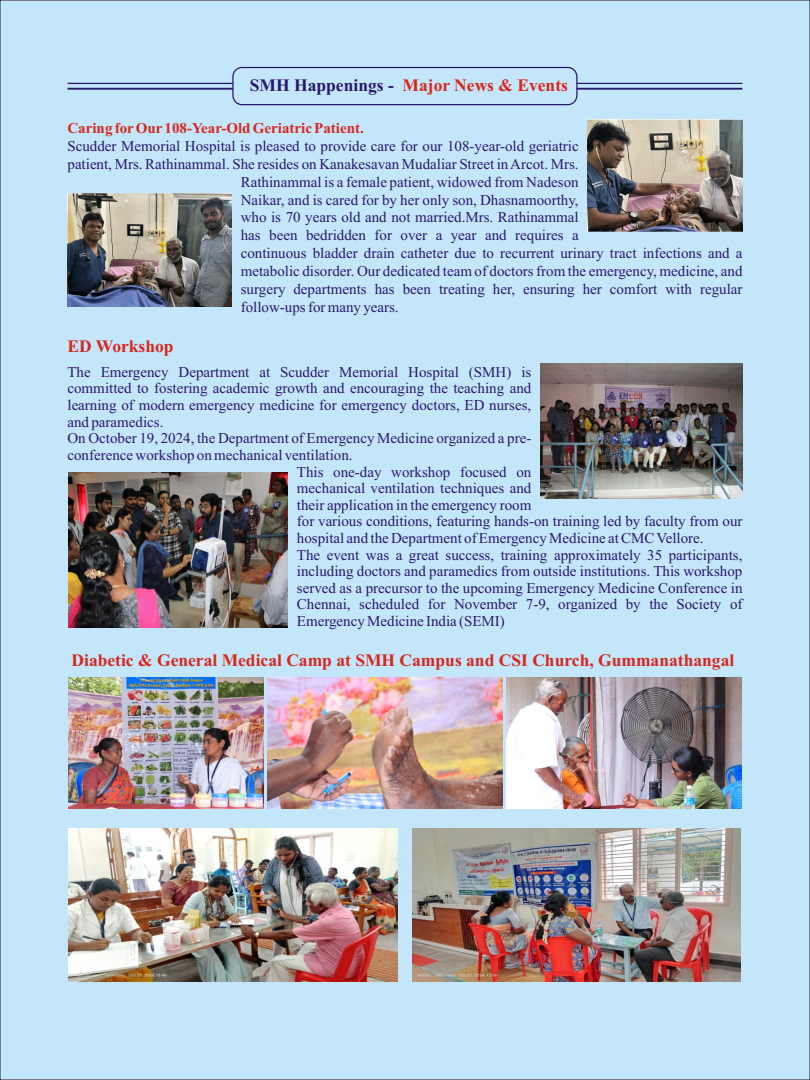
<style>
.page{position:relative;width:810px;height:1080px;background:#c4e6fa}
.page>*{position:absolute;margin:0;border:0;box-sizing:border-box;transform-origin:0 0}
.t1{font:700 17.5px "Times New Roman";color:#d9261c}
.t2{font:15px "Times New Roman";color:#291770}
.t3{font:700 15px "Times New Roman";color:#d9261c}
.s1{color:#291770}
</style>
<div class="page">
<hr style="left:68px;top:83px;width:165px;height:1px;background:#291770">
<hr style="left:68px;top:88px;width:165px;height:2px;background:#291770">
<hr style="left:575px;top:83px;width:167px;height:1px;background:#291770">
<hr style="left:575px;top:88px;width:167px;height:2px;background:#291770">
<div style="left:232px;top:67px;width:346px;height:38px;background:#c4e6fa;border:1px solid #291770;border-radius:9px"></div>
<img style="left:68px;top:829px;width:329px;height:152px">
<img style="left:412px;top:829px;width:329px;height:152px">
<img style="left:68px;top:473px;width:220px;height:154px">
<img style="left:540px;top:364px;width:203px;height:135px">
<img style="left:588px;top:119px;width:154px;height:113px">
<img style="left:68px;top:194px;width:164px;height:112px">
<img style="left:69px;top:677px;width:195px;height:132px">
<img style="left:507px;top:677px;width:234px;height:132px">
<img style="left:268px;top:677px;width:234px;height:132px">
<p class="t1" style="left:250px;top:80px;width:320px"><span class="s1">SMH Happenings -</span> Major News &amp; Events</p>
<p class="t3" style="left:68px;top:123px;width:298px">Caring for Our 108-Year-Old Geriatric Patient.</p>
<p class="t2" style="left:67px;top:140px;width:513px">Scudder Memorial Hospital is pleased to provide care for our 108-year-old geriatric</p>
<p class="t2" style="left:68px;top:158px;width:513px">patient, Mrs. Rathinammal. She resides on Kanakesavan Mudaliar Street in Arcot. Mrs.</p>
<p class="t2" style="left:241px;top:176px;width:339px">Rathinammal is a female patient, widowed from Nadeson</p>
<p class="t2" style="left:241px;top:194px;width:339px">Naikar, and is cared for by her only son, Dhasnamoorthy,</p>
<p class="t2" style="left:241px;top:212px;width:339px">who is 70 years old and not married.Mrs. Rathinammal</p>
<p class="t2" style="left:241px;top:230px;width:339px">has been bedridden for over a year and requires a</p>
<p class="t2" style="left:241px;top:248px;width:503px">continuous bladder drain catheter due to recurrent urinary tract infections and a</p>
<p class="t2" style="left:241px;top:266px;width:503px">metabolic disorder. Our dedicated team of doctors from the emergency, medicine, and</p>
<p class="t2" style="left:241px;top:284px;width:503px">surgery departments has been treating her, ensuring her comfort with regular</p>
<p class="t2" style="left:241px;top:302px;width:159px">follow-ups for many years.</p>
<p class="t1" style="left:68px;top:340px;width:108px">ED Workshop</p>
<p class="t2" style="left:68px;top:366px;width:465px">The Emergency Department at Scudder Memorial Hospital (SMH) is</p>
<p class="t2" style="left:68px;top:383px;width:465px">committed to fostering academic growth and encouraging the teaching and</p>
<p class="t2" style="left:68px;top:400px;width:465px">learning of modern emergency medicine for emergency doctors, ED nurses,</p>
<p class="t2" style="left:68px;top:416px;width:97px">and paramedics.</p>
<p class="t2" style="left:68px;top:433px;width:465px">On October 19, 2024, the Department of Emergency Medicine organized a pre-</p>
<p class="t2" style="left:68px;top:450px;width:287px">conference workshop on mechanical ventilation.</p>
<p class="t2" style="left:297px;top:466px;width:236px">This one-day workshop focused on</p>
<p class="t2" style="left:297px;top:483px;width:236px">mechanical ventilation techniques and</p>
<p class="t2" style="left:297px;top:499px;width:236px">their application in the emergency room</p>
<p class="t2" style="left:297px;top:516px;width:447px">for various conditions, featuring hands-on training led by faculty from our</p>
<p class="t2" style="left:297px;top:533px;width:408px">hospital and the Department of Emergency Medicine at CMC Vellore.</p>
<p class="t2" style="left:297px;top:549px;width:447px">The event was a great success, training approximately 35 participants,</p>
<p class="t2" style="left:297px;top:566px;width:447px">including doctors and paramedics from outside institutions. This workshop</p>
<p class="t2" style="left:297px;top:582px;width:447px">served as a precursor to the upcoming Emergency Medicine Conference in</p>
<p class="t2" style="left:297px;top:599px;width:447px">Chennai, scheduled for November 7-9, organized by the Society of</p>
<p class="t2" style="left:297px;top:616px;width:210px">Emergency Medicine India (SEMI)</p>
<p class="t1" style="left:72px;top:654px;width:664px">Diabetic &amp; General Medical Camp at SMH Campus and CSI Church, Gummanathangal</p>
</div>
